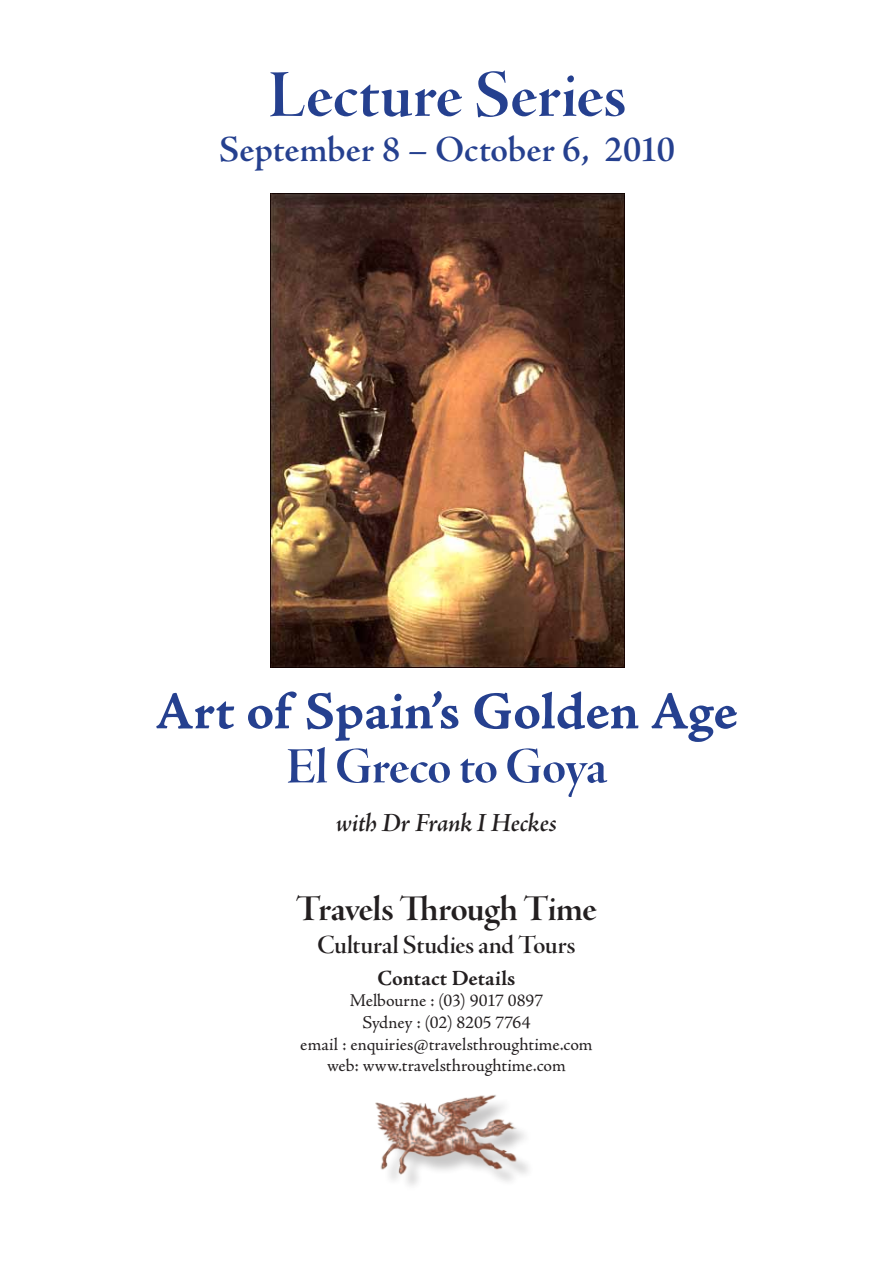
<style>
.page{position:relative;width:893px;height:1263px;background:#fff}
.page>*{position:absolute;margin:0;border:0;box-sizing:border-box;transform-origin:0 0}
.t1{font:69px "Adobe Jenson Pro Bold Disp";letter-spacing:.005em;color:#25408f}
.t2{font:52.5px "Adobe Jenson Pro Bold Capt";letter-spacing:-.005em;color:#25408f}
.t3{font:52.5px "Adobe Jenson Pro Bold Disp";letter-spacing:-.01em;color:#25408f}
.t4{font:37.5px "Adobe Jenson Pro Semibold Subh";letter-spacing:.005em;color:#25408f}
.t5{font:37.5px "Adobe Jenson Pro Bold Disp";letter-spacing:-.01em;color:#231f20}
.t6{font:27px "Adobe Jenson Pro Semibold Disp";color:#231f20}
.t7{font:27px "Adobe Jenson Pro Semibold It Subh";letter-spacing:-.01em;color:#231f20}
.t8{font:700 21.75px "Adobe Jenson Pro";letter-spacing:.005em;color:#231f20}
.t9{font:18px/21.6px "Adobe Jenson Pro";color:#231f20;text-align:center}
</style>
<div class="page">
<img style="left:270px;top:194px;width:354px;height:473px">
<div style="left:377px;top:1097px;width:155px;height:93px;background:#231f20;opacity:.25"></div>
<img style="left:375px;top:1095px;width:145px;height:82px">
<h1 class="t1" style="left:268px;top:56px;width:360px">Lecture Series</h1>
<h3 class="t4" style="left:219px;top:128px;width:457px">September 8 – October 6, 2010</h3>
<h2 class="t2" style="left:155px;top:680px;width:584px">Art of Spain’s Golden Age</h2>
<h2 class="t3" style="left:286px;top:737px;width:322px">El Greco to Goya</h2>
<h3 class="t7" style="left:336px;top:807px;width:223px">with Dr Frank I Heckes</h3>
<h3 class="t5" style="left:296px;top:888px;width:303px">Travels Through Time</h3>
<h3 class="t6" style="left:318px;top:929px;width:259px">Cultural Studies and Tours</h3>
<p class="t8" style="left:377px;top:965px;width:140px">Contact Details</p>
<p class="t9" style="left:300px;top:990px;width:294px">Melbourne : (03) 9017 0897<br>Sydney : (02) 8205 7764<br>email : enquiries@travelsthroughtime.com web: www.travelsthroughtime.com</p>
</div>
